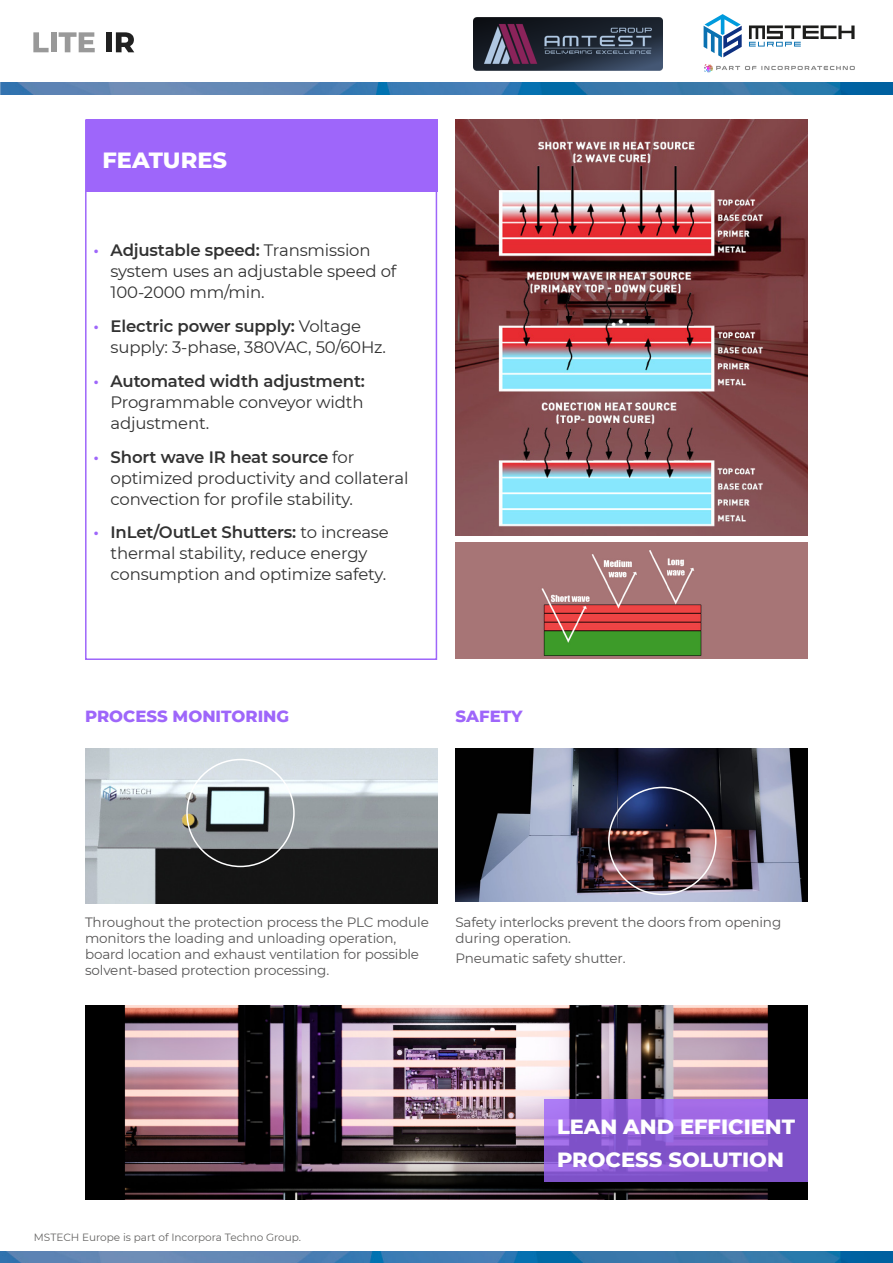
<style>
.page{position:relative;width:893px;height:1263px;background:#fff}
.page>*{position:absolute;margin:0;border:0;box-sizing:border-box;transform-origin:0 0}
.t1{font:800 22.5px "Montserrat";color:#fff}
.t2{font:800 21px/33px "Montserrat";color:#fff}
.t3{font:16.5px/21px "Montserrat";letter-spacing:-.01em;color:#323232}
.t4{font:800 16.5px "Montserrat";color:#9e66fa}
.t5{font:13.5px/16.2px "Montserrat";letter-spacing:-.01em;color:#575656}
.t6{font:10.5px "Montserrat";color:#656463}
.s1{font-weight:600;color:#9e66fa}
.s2{font-weight:600}
</style>
<div class="page">
<img style="left:0;top:83px;width:893px;height:11px">
<img style="left:0;top:1251px;width:893px;height:12px">
<svg style="left:704px;top:14px;width:38px;height:43px"></svg>
<svg style="left:749px;top:25px;width:106px;height:22px"></svg>
<svg style="left:704px;top:64px;width:151px;height:8px"></svg>
<svg style="left:33px;top:32px;width:16px;height:20px"></svg>
<div style="left:51px;top:32px;width:5px;height:20px;background:#999"></div>
<svg style="left:59px;top:32px;width:36px;height:20px"></svg>
<div style="left:106px;top:32px;width:6px;height:20px;background:#212121"></div>
<svg style="left:116px;top:32px;width:18px;height:20px"></svg>
<img style="left:85px;top:1005px;width:723px;height:194px">
<div style="left:455px;top:542px;width:353px;height:117px;background:#a77576"></div>
<img style="left:455px;top:748px;width:353px;height:153px">
<div style="left:86px;top:119px;width:351px;height:72px;background:#9e66fa"></div>
<img style="left:85px;top:748px;width:352px;height:155px">
<div style="left:608px;top:787px;width:108px;height:108px;border:2px solid #fff;border-radius:50%"></div>
<div style="left:186px;top:759px;width:109px;height:108px;border:2px solid #fff;border-radius:50%"></div>
<img style="left:541px;top:550px;width:161px;height:106px">
<img style="left:455px;top:119px;width:353px;height:417px">
<div style="left:85px;top:119px;width:352px;height:541px;border:2px solid #9e66fa"></div>
<svg style="left:544px;top:1099px;width:264px;height:83px;background:#8b5bd3"></svg>
<img style="left:474px;top:17px;width:189px;height:53px">
<h1 class="t1" style="left:102px;top:144px;width:126px">FEATURES</h1>
<p class="t3" style="left:111px;top:239px;width:287px;text-indent:-17px"><span class="s1">•</span> <span class="s2">Adjustable speed:</span> Transmission system uses an adjustable speed of<br>100-2000 mm/min.</p>
<p class="t3" style="left:111px;top:315px;width:277px;text-indent:-17px"><span class="s1">•</span> <span class="s2">Electric power supply:</span> Voltage supply: 3-phase, 380VAC, 50/60Hz.</p>
<p class="t3" style="left:111px;top:370px;width:256px;text-align:justify;text-indent:-17px"><span class="s1">•</span> <span class="s2">Automated width adjustment:<br></span>Programmable conveyor width adjustment.</p>
<p class="t3" style="left:111px;top:446px;width:299px;text-indent:-17px"><span class="s1">•</span> <span class="s2">Short wave IR heat source</span> for optimized productivity and collateral convection for profile stability.</p>
<p class="t3" style="left:111px;top:521px;width:280px;text-indent:-17px"><span class="s1">•</span> <span class="s2">InLet/OutLet Shutters:</span> to increase thermal stability, reduce energy consumption and optimize safety.</p>
<p class="t4" style="left:85px;top:704px;width:206px">PROCESS MONITORING</p>
<p class="t4" style="left:455px;top:704px;width:68px">SAFETY</p>
<p class="t5" style="left:85px;top:913px;width:345px">Throughout the protection process the PLC module monitors the loading and unloading operation, board location and exhaust ventilation for possible solvent-based protection processing.</p>
<p class="t5" style="left:455px;top:913px;width:327px">Safety interlocks prevent the doors from opening during operation.</p>
<p class="t5" style="left:455px;top:950px;width:172px">Pneumatic safety shutter.</p>
<p class="t6" style="left:34px;top:1230px;width:269px">MSTECH Europe is part of Incorpora Techno Group.</p>
<p class="t2" style="left:557px;top:1109px;width:240px">LEAN AND EFFICIENT<br>PROCESS SOLUTION</p>
</div>
